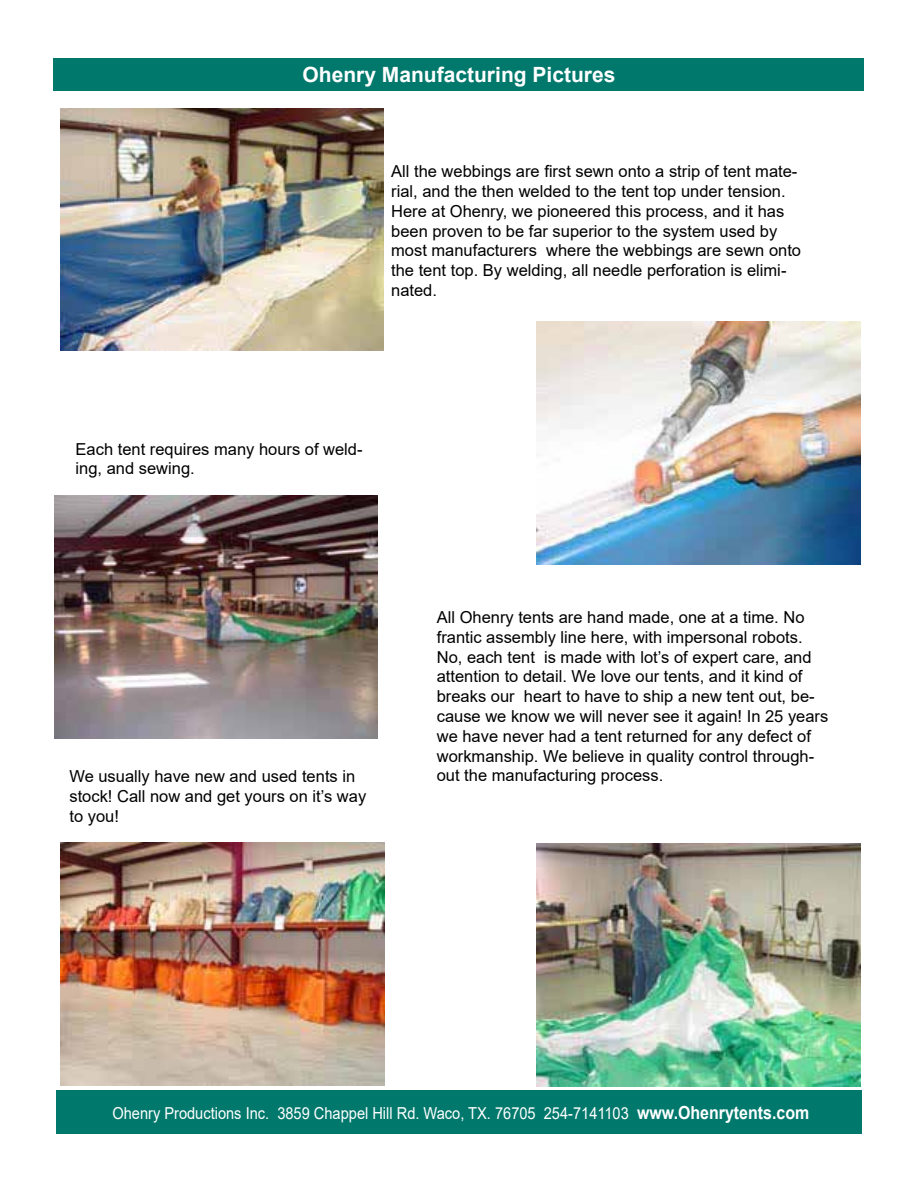
<style>
.page{position:relative;width:918px;height:1188px;background:#fff}
.page>*{position:absolute;margin:0;border:0;box-sizing:border-box;transform-origin:0 0}
.t1{font:700 21px "Arial";color:#fff}
.t2{font:16.5px/19.8px "Arial";color:#000}
.t3{font:16.5px "Arial";color:#fff;scale:.89 1}
.s1{font-weight:700;font-size:18px}
</style>
<div class="page">
<div style="left:54px;top:58px;width:810px;height:33px;background:#00786c"></div>
<div style="left:56px;top:1091px;width:806px;height:43px;background:#00786c"></div>
<img style="left:536px;top:321px;width:324px;height:243px">
<img style="left:60px;top:108px;width:324px;height:243px">
<img style="left:536px;top:844px;width:324px;height:243px">
<img style="left:54px;top:495px;width:324px;height:243px">
<img style="left:60px;top:842px;width:324px;height:243px">
<p class="t1" style="left:303px;top:60px;width:314px">Ohenry Manufacturing Pictures</p>
<p class="t2" style="left:391px;top:161px;width:411px">All the webbings are first sewn onto a strip of tent mate&shy;rial, and the then welded to the tent top under tension.<br>Here at Ohenry, we pioneered this process, and it has been proven to be far superior to the system used by most manufacturers where the webbings are sewn onto the tent top. By welding, all needle perforation is elimi&shy;nated.</p>
<p class="t2" style="left:76px;top:439px;width:289px">Each tent requires many hours of weld&shy;ing, and sewing.</p>
<p class="t2" style="left:69px;top:766px;width:298px">We usually have new and used tents in stock! Call now and get yours on it’s way to you!</p>
<p class="t2" style="left:437px;top:607px;width:393px">All Ohenry tents are hand made, one at a time. No frantic assembly line here, with impersonal robots.<br>No, each tent is made with lot’s of expert care, and attention to detail. We love our tents, and it kind of breaks our heart to have to ship a new tent out, be&shy;cause we know we will never see it again! In 25 years we have never had a tent returned for any defect of workmanship. We believe in quality control through&shy;out the manufacturing process.</p>
<p class="t3" style="left:112px;top:1102px;width:784px">Ohenry Productions Inc. 3859 Chappel Hill Rd. Waco, TX. 76705 254-7141103 <span class="s1">www.Ohenrytents.com</span></p>
</div>
